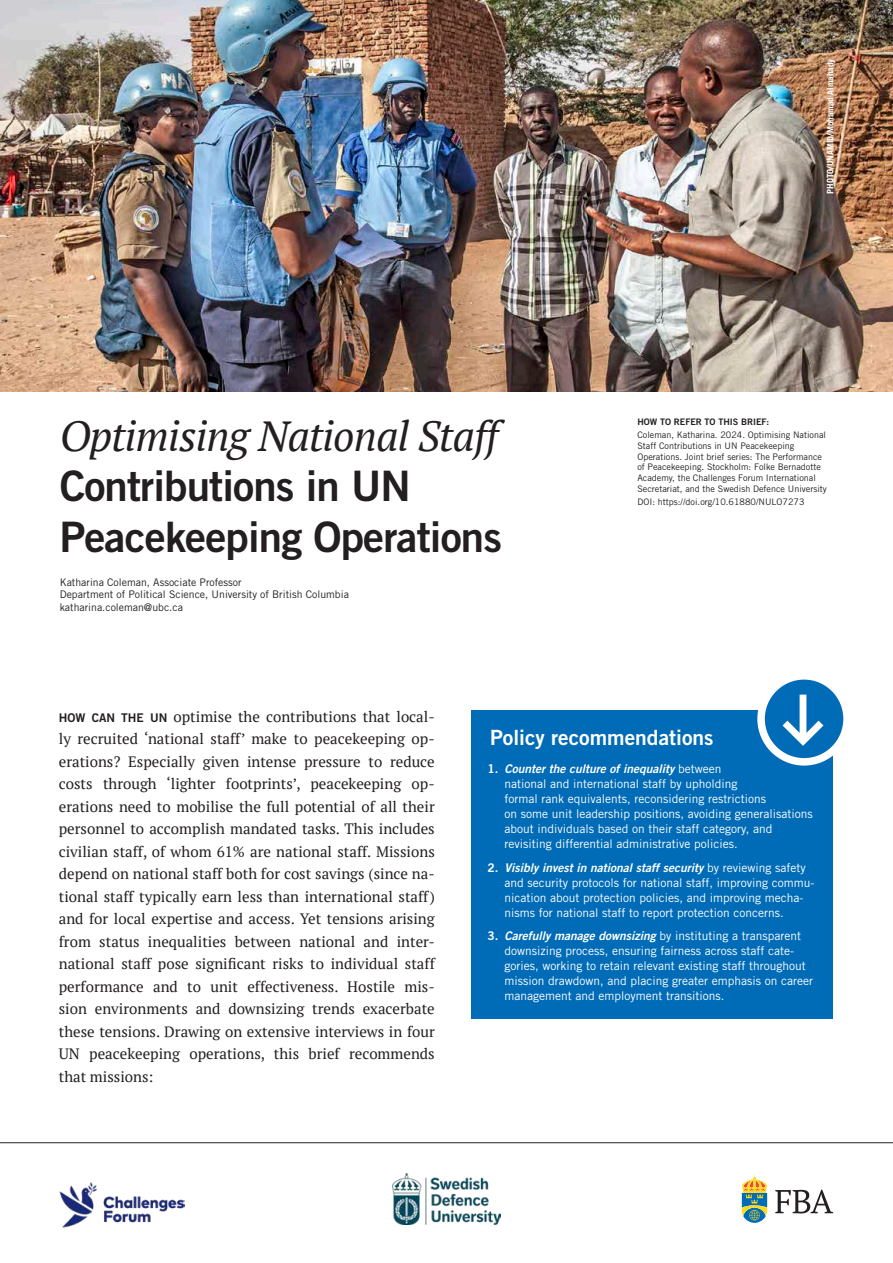
<style>
.page{position:relative;width:893px;height:1263px;background:#fff}
.page>*{position:absolute;margin:0;border:0;box-sizing:border-box;transform-origin:0 0}
.t1{font:42px/50.4px "Trade Gothic LT Std Bd 2";letter-spacing:-.02em;color:#231f20}
.t2{font:italic 42px "PT Serif";letter-spacing:-.02em;color:#231f20}
.t3{font:21px "Trade Gothic LT Std Bd 2";color:#fff}
.t4{font:15px/22.5px "PT Serif";color:#231f20;text-align:justify}
.t5{font:12px/15px "Trade Gothic LT Std";color:#fff}
.t6{font:12px "Trade Gothic LT Std Bd 2 Obl";color:#fff}
.t7{font:10.5px/12.6px "Trade Gothic LT Std";color:#231f20}
.t8{font:9px/10.8px "Trade Gothic LT Std";color:#231f20}
.t9{font:700 9px "Trade Gothic LT Std";color:#fff}
.t10{font:9px "Trade Gothic LT Std Bd 2";color:#231f20}
.s1{font-family:"Trade Gothic LT Std Bd 2";font-size:12px}
.s2{font-family:"Trade Gothic LT Std Bd 2"}
.s3{font-family:"Trade Gothic LT Std"}
</style>
<div class="page">
<hr style="left:0;top:1142px;width:893px;height:1px;background:#231f20">
<svg style="left:741px;top:1175px;width:26px;height:48px"></svg>
<svg style="left:775px;top:1190px;width:58px;height:23px"></svg>
<img style="left:59px;top:1182px;width:125px;height:46px">
<img style="left:392px;top:1173px;width:109px;height:51px">
<img style="left:0;top:0;width:893px;height:392px">
<div style="left:472px;top:710px;width:361px;height:308px;background:#006cb7"></div>
<svg style="left:761px;top:676px;width:86px;height:86px;fill:#006cb7"></svg>
<div style="left:757px;top:672px;width:94px;height:93px;border:8px solid #fff;border-radius:50%"></div>
<svg style="left:783px;top:695px;width:40px;height:51px"></svg>
<h1 class="t2" style="left:60px;top:409px;width:440px">Optimising National Staff</h1>
<h1 class="t1" style="left:60px;top:460px;width:444px">Contributions in UN<br>Peacekeeping Operations</h1>
<p class="t7" style="left:60px;top:575px;width:291px">Katharina Coleman, Associate Professor<br>Department of Political Science, University of British Columbia katharina.coleman@ubc.ca</p>
<p class="t9" style="left:825px;top:194px;width:137px;rotate:-90deg">PHOTO/UNAMID/Mohamad Almahady</p>
<p class="t10" style="left:637px;top:416px;width:133px">HOW TO REFER TO THIS BRIEF:</p>
<p class="t8" style="left:637px;top:429px;width:191px">Coleman, Katharina. 2024. Optimising National Staff Contributions in UN Peacekeeping Operations. Joint brief series: The Performance of Peacekeeping. Stockholm: Folke Bernadotte Academy, the Challenges Forum International Secretariat, and the Swedish Defence University</p>
<p class="t8" style="left:637px;top:496px;width:169px">DOI: https://doi.org/10.61880/NULO7273</p>
<p class="t4" style="left:59px;top:705px;width:377px"><span class="s1">HOW CAN THE UN</span> optimise the contributions that local&shy;ly recruited ‘national staff’ make to peacekeeping op&shy;erations? Especially given intense pressure to reduce costs through ‘lighter footprints’, peacekeeping op&shy;erations need to mobilise the full potential of all their personnel to accomplish mandated tasks. This includes civilian staff, of whom 61% are national staff. Missions depend on national staff both for cost savings (since na&shy;tional staff typically earn less than international staff) and for local expertise and access. Yet tensions arising from status inequalities between national and inter&shy;national staff pose significant risks to individual staff performance and to unit effectiveness. Hostile mis&shy;sion environments and downsizing trends exacerbate these tensions. Drawing on extensive interviews in four UN peacekeeping operations, this brief recommends that missions:</p>
<h2 class="t3" style="left:490px;top:724px;width:225px">Policy recommendations</h2>
<p class="t6" style="left:488px;top:762px;width:235px"><span class="s2">1.</span> Counter the culture of inequality <span class="s3">between</span></p>
<p class="t5" style="left:505px;top:776px;width:310px">national and international staff by upholding<br>formal rank equivalents, reconsidering restrictions<br>on some unit leadership positions, avoiding generalisations about individuals based on their staff category, and revisiting differential administrative policies.</p>
<p class="t6" style="left:488px;top:860px;width:320px"><span class="s2">2.</span> Visibly invest in national staff security <span class="s3">by reviewing safety</span></p>
<p class="t5" style="left:505px;top:875px;width:311px">and security protocols for national staff, improving commu&shy;nication about protection policies, and improving mecha&shy;nisms for national staff to report protection concerns.</p>
<p class="t6" style="left:488px;top:929px;width:315px"><span class="s2">3.</span> Carefully manage downsizing <span class="s3">by instituting a transparent</span></p>
<p class="t5" style="left:505px;top:943px;width:310px">downsizing process, ensuring fairness across staff cate&shy;gories, working to retain relevant existing staff throughout mission drawdown, and placing greater emphasis on career management and employment transitions.</p>
</div>
